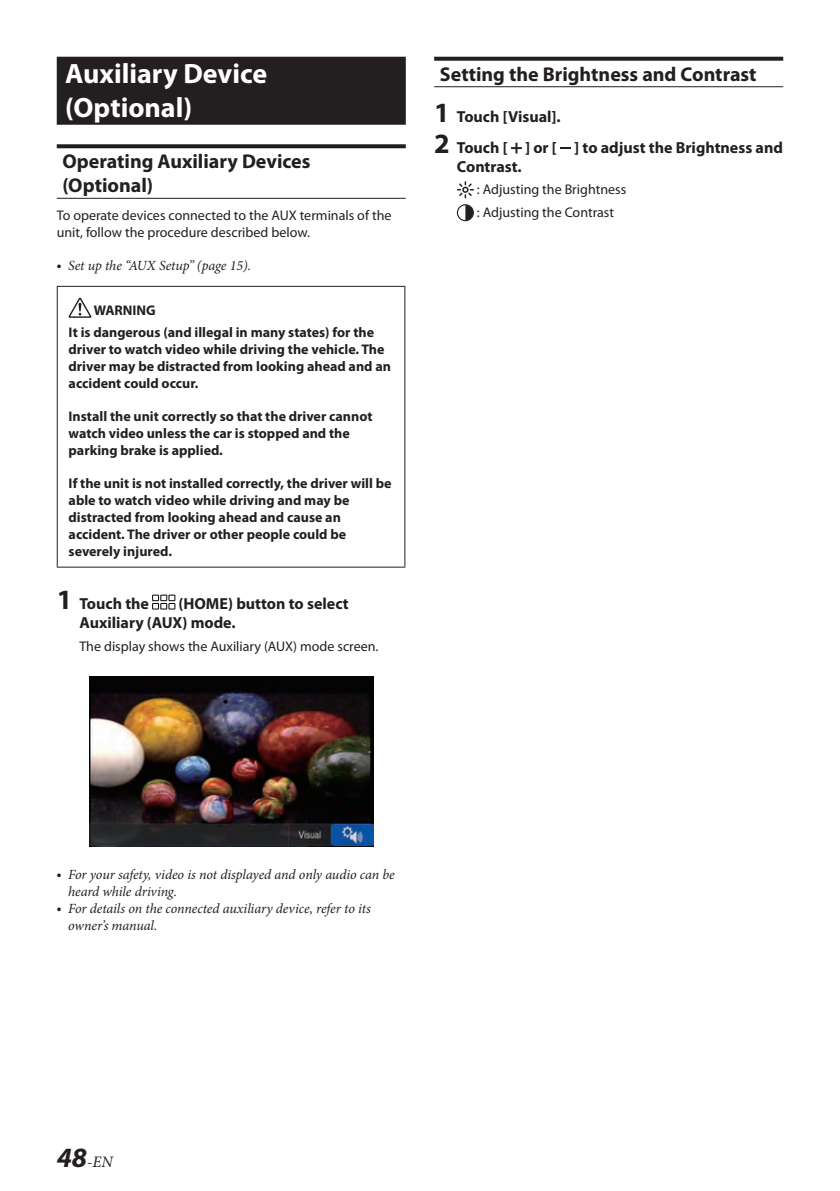
<style>
.page{position:relative;width:840px;height:1191px;background:#fff}
.page>*{position:absolute;margin:0;border:0;box-sizing:border-box;transform-origin:0 0}
.t1{font:700 28px/34px "Myriad Pro";color:#fff}
.t2{font:700 20px/24px "Myriad Pro";color:#231f20}
.t3{font:700 16px/19px "Myriad Pro";color:#231f20}
.t4{font:italic 16px "Minion Pro";color:#231f20}
.t5{font:700 14px/17px "Myriad Pro";color:#231f20}
.t6{font:14px/17px "Myriad Pro";color:#231f20}
.t7{font:italic 14px/17px "Minion Pro";letter-spacing:-.005em;color:#231f20}
.s1{font-family:"Myriad Pro";font-weight:700;font-style:normal}
.s2{font-size:28px}
.s3{font-family:"Myriad Pro";font-weight:700;font-size:28px}
</style>
<div class="page">
<div style="left:57px;top:57px;width:348px;height:68px;background:#231f20"></div>
<svg style="left:57px;top:144px;width:348px;height:4px"></svg>
<hr style="left:57px;top:198px;width:348px;height:1px;background:#231f20">
<hr style="left:57px;top:286px;width:348px;height:1px;background:#231f20">
<hr style="left:57px;top:287px;width:1px;height:279px;background:#231f20">
<hr style="left:404px;top:287px;width:1px;height:279px;background:#231f20">
<hr style="left:57px;top:566px;width:348px;height:1px;background:#231f20">
<svg style="left:69px;top:298px;width:22px;height:20px"></svg>
<svg style="left:152px;top:595px;width:23px;height:14px"></svg>
<img style="left:89px;top:676px;width:284px;height:170px">
<svg style="left:434px;top:57px;width:348px;height:4px"></svg>
<hr style="left:434px;top:86px;width:348px;height:1px;background:#231f20">
<svg style="left:511px;top:143px;width:10px;height:10px"></svg>
<svg style="left:560px;top:147px;width:10px;height:2px"></svg>
<svg style="left:456px;top:181px;width:17px;height:17px"></svg>
<svg style="left:456px;top:204px;width:17px;height:17px"></svg>
<h1 class="t1" style="left:65px;top:56px;width:203px">Auxiliary Device (Optional)</h1>
<h2 class="t2" style="left:62px;top:149px;width:249px">Operating Auxiliary Devices (Optional)</h2>
<p class="t6" style="left:57px;top:207px;width:336px">To operate devices connected to the AUX terminals of the unit, follow the procedure described below.</p>
<p class="t7" style="left:57px;top:257px;width:196px"><span class="s1">•</span> Set up the “AUX Setup” (page 15).</p>
<p class="t5" style="left:69px;top:298px;width:307px;line-height:22.6px;text-indent:25px">WARNING<br>It is dangerous (and illegal in many states) for the</p>
<p class="t5" style="left:69px;top:341px;width:324px">driver to watch video while driving the vehicle. The driver may be distracted from looking ahead and an accident could occur.</p>
<p class="t5" style="left:69px;top:407px;width:305px">Install the unit correctly so that the driver cannot watch video unless the car is stopped and the parking brake is applied.</p>
<p class="t5" style="left:69px;top:474px;width:324px">If the unit is not installed correctly, the driver will be able to watch video while driving and may be distracted from looking ahead and cause an accident. The driver or other people could be severely injured.</p>
<p class="t3" style="left:57px;top:594px;width:94px"><span class="s2">1</span> Touch the</p>
<p class="t3" style="left:79px;top:594px;width:270px;text-indent:99px">(HOME) button to select<br>Auxiliary (AUX) mode.</p>
<p class="t6" style="left:79px;top:637px;width:300px">The display shows the Auxiliary (AUX) mode screen.</p>
<h2 class="t2" style="left:439px;top:61px;width:318px">Setting the Brightness and Contrast</h2>
<p class="t3" style="left:434px;top:101px;width:350px;line-height:30.4px"><span class="s2">1</span> Touch [Visual].<br><span class="s2">2</span> Touch [ ] or [ ] to adjust the Brightness and</p>
<p class="t3" style="left:456px;top:156px;width:66px">Contrast.</p>
<p class="t6" style="left:476px;top:178px;width:151px;line-height:22.6px">: Adjusting the Brightness : Adjusting the Contrast</p>
<p class="t7" style="left:68px;top:866px;width:328px;text-indent:-11px"><span class="s1">•</span> For your safety, video is not displayed and only audio can be heard while driving.</p>
<p class="t7" style="left:68px;top:900px;width:304px;text-indent:-11px"><span class="s1">•</span> For details on the connected auxiliary device, refer to its owner’s manual.</p>
<p class="t4" style="left:57px;top:1150px;width:57px"><span class="s3">48</span>-EN</p>
</div>
